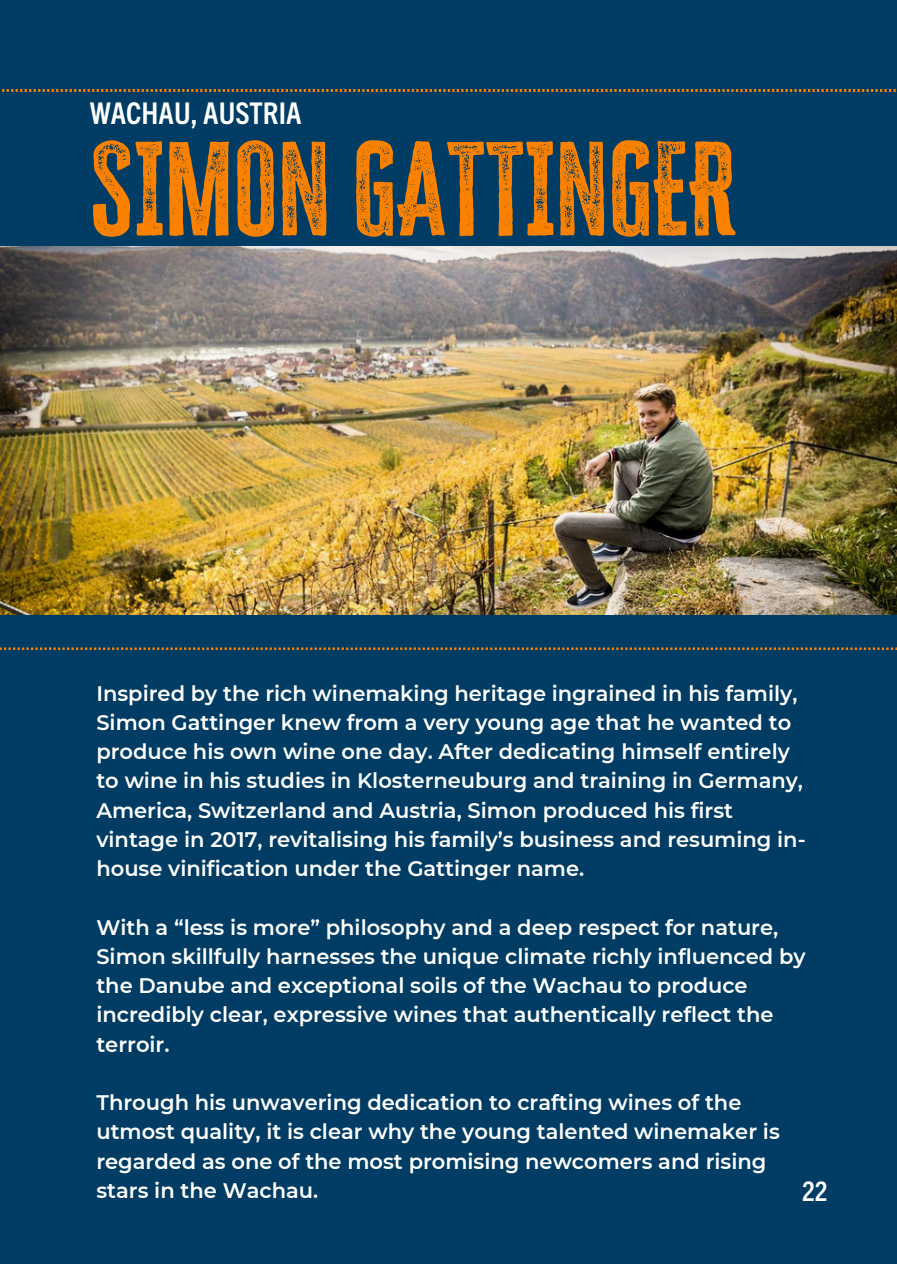
<style>
.page{position:relative;width:897px;height:1264px;background:#fff}
.page>*{position:absolute;margin:0;border:0;box-sizing:border-box;transform-origin:0 0}
.t1{font:108.45px "Cheddar Gothic Rough";color:#fb8100}
.t2{font:700 condensed 30px "Trade Gothic Next LT Pro";color:#fff}
.t3{font:700 condensed 27px "Trade Gothic Next LT Pro";color:#fff}
.t4{font:600 21px/29.2px "Montserrat";color:#fff}
</style>
<div class="page">
<div style="left:0;top:0;width:897px;height:1263px;background:#003c63"></div>
<svg style="left:0;top:90px;width:897px;height:559px"></svg>
<img style="left:0;top:246px;width:897px;height:368px">
<h1 class="t2" style="left:90px;top:93px;width:213px">WACHAU, AUSTRIA</h1>
<h2 class="t1" style="left:90px;top:121px;width:648px">SIMON GATTINGER</h2>
<p class="t4" style="left:96px;top:678px;width:711px">Inspired by the rich winemaking heritage ingrained in his family, Simon Gattinger knew from a very young age that he wanted to produce his own wine one day. After dedicating himself entirely to wine in his studies in Klosterneuburg and training in Germany, America, Switzerland and Austria, Simon produced his first vintage in 2017, revitalising his family’s business and resuming in&shy;house vinification under the Gattinger name.</p>
<p class="t4" style="left:96px;top:912px;width:710px">With a “less is more” philosophy and a deep respect for nature, Simon skillfully harnesses the unique climate richly influenced by the Danube and exceptional soils of the Wachau to produce incredibly clear, expressive wines that authentically reflect the terroir.</p>
<p class="t4" style="left:96px;top:1088px;width:685px">Through his unwavering dedication to crafting wines of the utmost quality, it is clear why the young talented winemaker is regarded as one of the most promising newcomers and rising stars in the Wachau.</p>
<p class="t3" style="left:802px;top:1172px;width:27px">22</p>
</div>
